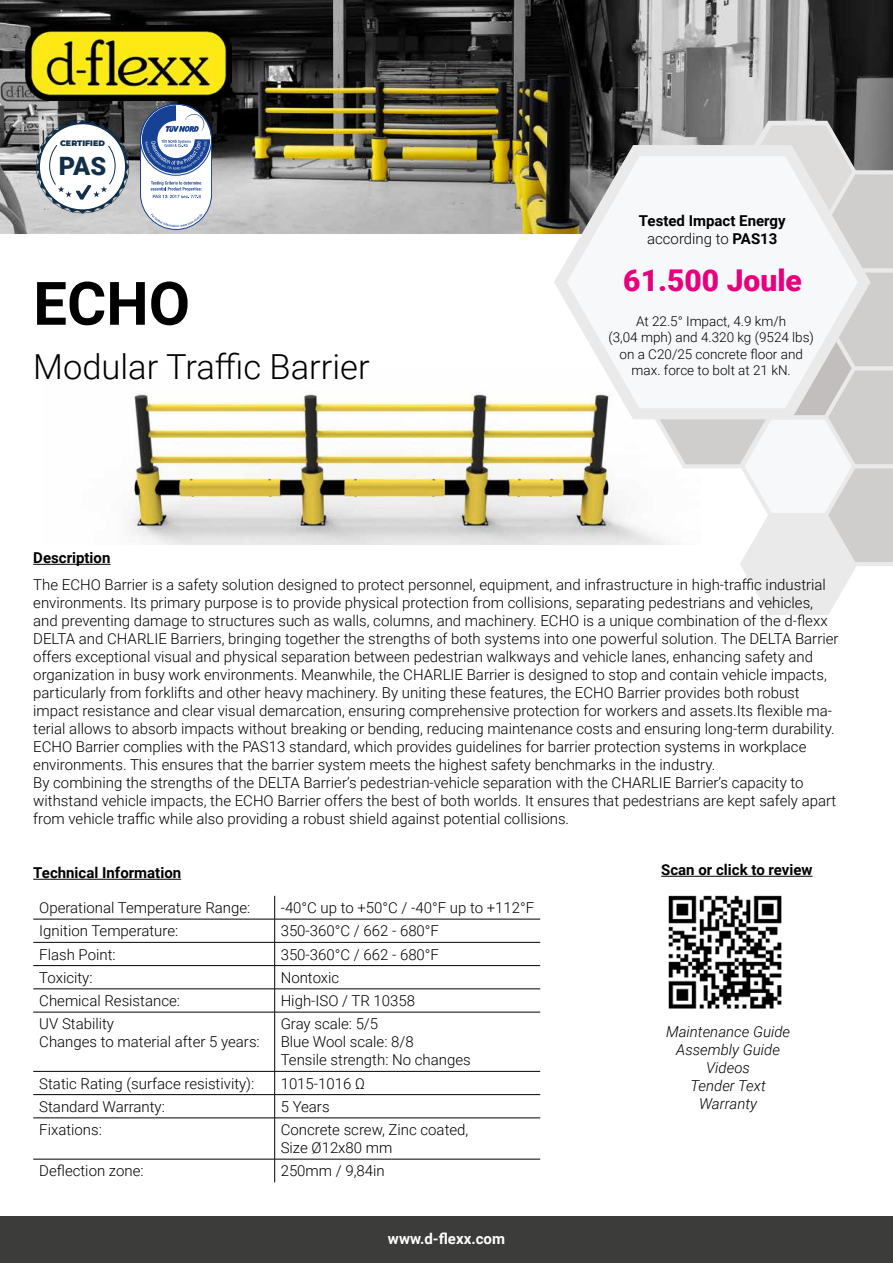
<style>
.page{position:relative;width:893px;height:1263px;background:#fff}
.page>*{position:absolute;margin:0;border:0;box-sizing:border-box;transform-origin:0 0}
.t1{font:700 60px "Roboto";color:#000}
.t2{font:300 34.5px "Roboto";color:#000}
.t3{font:900 30px "Roboto";color:#e6007d}
.t4{font:900 25.35px "Roboto";color:#112f49}
.t5{font:300 15px/18px "Roboto";color:#000}
.t6{font:700 15px/18px "Roboto";color:#000;text-align:center}
.t7{font:italic 300 15px/18px "Roboto";color:#000;text-align:center}
.t8{font:700 15px "Roboto";color:#fff}
.t9{font:300 13.5px/16.2px "Roboto";color:#000;text-align:center}
.t10{font:900 7.95px "Montserrat";color:#112f49}
.s1{font-weight:300}
</style>
<div class="page">
<img style="left:0;top:0;width:893px;height:234px">
<img style="left:26px;top:26px;width:206px;height:75px">
<img style="left:129px;top:391px;width:525px;height:154px">
<svg style="left:654px;top:121px;width:239px;height:494px"></svg>
<svg style="left:554px;top:145px;width:317px;height:274px"></svg>
<svg style="left:567px;top:156px;width:291px;height:252px"></svg>
<hr style="left:33px;top:564px;width:77px;height:1px;background:#000">
<svg style="left:36px;top:120px;width:93px;height:94px"></svg>
<div style="left:140px;top:104px;width:72px;height:125px;background:#fff;border-radius:36px"></div>
<div style="left:140px;top:104px;width:72px;height:126px;border:1px solid #164194;border-radius:36px"></div>
<svg style="left:151px;top:214px;width:51px;height:14px"></svg>
<div style="left:140px;top:104px;width:72px;height:71px;border:1px solid #164194;border-radius:50%"></div>
<svg style="left:142px;top:105px;width:68px;height:68px"></svg>
<svg style="left:151px;top:181px;width:51px;height:17px"></svg>
<div style="left:0;top:1216px;width:893px;height:47px;background:#3c3c3b"></div>
<hr style="left:33px;top:879px;width:148px;height:1px;background:#000">
<hr style="left:33px;top:919px;width:242px;height:1px;background:#000">
<hr style="left:275px;top:919px;width:265px;height:1px;background:#000">
<hr style="left:33px;top:942px;width:242px;height:1px;background:#000">
<hr style="left:275px;top:942px;width:265px;height:1px;background:#000">
<hr style="left:33px;top:965px;width:242px;height:1px;background:#000">
<hr style="left:275px;top:965px;width:265px;height:1px;background:#000">
<hr style="left:33px;top:988px;width:242px;height:1px;background:#000">
<hr style="left:275px;top:988px;width:265px;height:1px;background:#000">
<svg style="left:274px;top:896px;width:1px;height:116px"></svg>
<hr style="left:33px;top:1012px;width:242px;height:1px;background:#000">
<hr style="left:275px;top:1012px;width:265px;height:1px;background:#000">
<hr style="left:274px;top:1012px;width:1px;height:59px;background:#000">
<hr style="left:33px;top:1071px;width:242px;height:1px;background:#000">
<hr style="left:275px;top:1071px;width:265px;height:1px;background:#000">
<hr style="left:33px;top:1094px;width:242px;height:1px;background:#000">
<hr style="left:275px;top:1094px;width:265px;height:1px;background:#000">
<svg style="left:274px;top:1071px;width:1px;height:46px"></svg>
<hr style="left:33px;top:1117px;width:242px;height:1px;background:#000">
<hr style="left:275px;top:1117px;width:265px;height:1px;background:#000">
<hr style="left:274px;top:1118px;width:1px;height:41px;background:#000">
<hr style="left:33px;top:1159px;width:242px;height:1px;background:#000">
<hr style="left:275px;top:1159px;width:265px;height:1px;background:#000">
<svg style="left:274px;top:1159px;width:1px;height:23px"></svg>
<img style="left:668px;top:895px;width:114px;height:114px">
<hr style="left:661px;top:876px;width:152px;height:1px;background:#000">
<p class="t10" style="left:60px;top:137px;width:46px">CERTIFIED</p>
<h3 class="t4" style="left:59px;top:148px;width:49px">PAS</h3>
<h1 class="t1" style="left:33px;top:261px;width:158px">ECHO</h1>
<h2 class="t2" style="left:33px;top:343px;width:338px">Modular Traffic Barrier</h2>
<p class="t6" style="left:33px;top:548px;width:79px">Description</p>
<p class="t6" style="left:639px;top:212px;width:148px">Tested Impact Energy <span class="s1">according to</span> PAS13</p>
<h3 class="t3" style="left:623px;top:259px;width:180px">61.500 Joule</h3>
<p class="t9" style="left:608px;top:313px;width:207px">At 22.5° Impact, 4.9 km/h<br>(3,04 mph) and 4.320 kg (9524 lbs) on a C20/25 concrete floor and max. force to bolt at 21 kN.</p>
<p class="t5" style="left:33px;top:575px;width:807px">The ECHO Barrier is a safety solution designed to protect personnel, equipment, and infrastructure in high-traffic industrial environments. Its primary purpose is to provide physical protection from collisions, separating pedestrians and vehicles, and preventing damage to structures such as walls, columns, and machinery. ECHO is a unique combination of the d-flexx DELTA and CHARLIE Barriers, bringing together the strengths of both systems into one powerful solution. The DELTA Barrier offers exceptional visual and physical separation between pedestrian walkways and vehicle lanes, enhancing safety and organization in busy work environments. Meanwhile, the CHARLIE Barrier is designed to stop and contain vehicle impacts, particularly from forklifts and other heavy machinery. By uniting these features, the ECHO Barrier provides both robust impact resistance and clear visual demarcation, ensuring comprehensive protection for workers and assets.Its flexible ma&shy;terial allows to absorb impacts without breaking or bending, reducing maintenance costs and ensuring long-term durability.<br>ECHO Barrier complies with the PAS13 standard, which provides guidelines for barrier protection systems in workplace environments. This ensures that the barrier system meets the highest safety benchmarks in the industry.<br>By combining the strengths of the DELTA Barrier’s pedestrian-vehicle separation with the CHARLIE Barrier’s capacity to withstand vehicle impacts, the ECHO Barrier offers the best of both worlds. It ensures that pedestrians are kept safely apart from vehicle traffic while also providing a robust shield against potential collisions.</p>
<p class="t6" style="left:33px;top:863px;width:149px">Technical Information</p>
<p class="t5" style="left:39px;top:898px;width:213px">Operational Temperature Range:</p>
<p class="t5" style="left:281px;top:898px;width:255px">-40°C up to +50°C / -40°F up to +112°F</p>
<p class="t5" style="left:39px;top:921px;width:141px">Ignition Temperature:</p>
<p class="t5" style="left:281px;top:921px;width:160px">350-360°C / 662 - 680°F</p>
<p class="t5" style="left:39px;top:945px;width:78px">Flash Point:</p>
<p class="t5" style="left:281px;top:945px;width:160px">350-360°C / 662 - 680°F</p>
<p class="t5" style="left:39px;top:968px;width:55px">Toxicity:</p>
<p class="t5" style="left:281px;top:968px;width:60px">Nontoxic</p>
<p class="t5" style="left:39px;top:991px;width:142px">Chemical Resistance:</p>
<p class="t5" style="left:281px;top:991px;width:136px">High-ISO / TR 10358</p>
<p class="t5" style="left:39px;top:1014px;width:222px">UV Stability<br>Changes to material after 5 years:</p>
<p class="t5" style="left:281px;top:1014px;width:192px">Gray scale: 5/5<br>Blue Wool scale: 8/8<br>Tensile strength: No changes</p>
<p class="t5" style="left:39px;top:1074px;width:217px">Static Rating (surface resistivity):</p>
<p class="t5" style="left:281px;top:1074px;width:86px">1015-1016 Ω</p>
<p class="t5" style="left:39px;top:1097px;width:127px">Standard Warranty:</p>
<p class="t5" style="left:281px;top:1097px;width:50px">5 Years</p>
<p class="t5" style="left:39px;top:1120px;width:64px">Fixations:</p>
<p class="t5" style="left:281px;top:1120px;width:189px">Concrete screw, Zinc coated,<br>Size Ø12x80 mm</p>
<p class="t5" style="left:39px;top:1161px;width:106px">Deflection zone:</p>
<p class="t5" style="left:281px;top:1161px;width:106px">250mm / 9,84in</p>
<p class="t8" style="left:388px;top:1228px;width:119px">www.d-flexx.com</p>
<p class="t6" style="left:661px;top:860px;width:153px">Scan or click to review</p>
<p class="t7" style="left:666px;top:1022px;width:126px">Maintenance Guide<br>Assembly Guide<br>Videos<br>Tender Text<br>Warranty</p>
</div>
